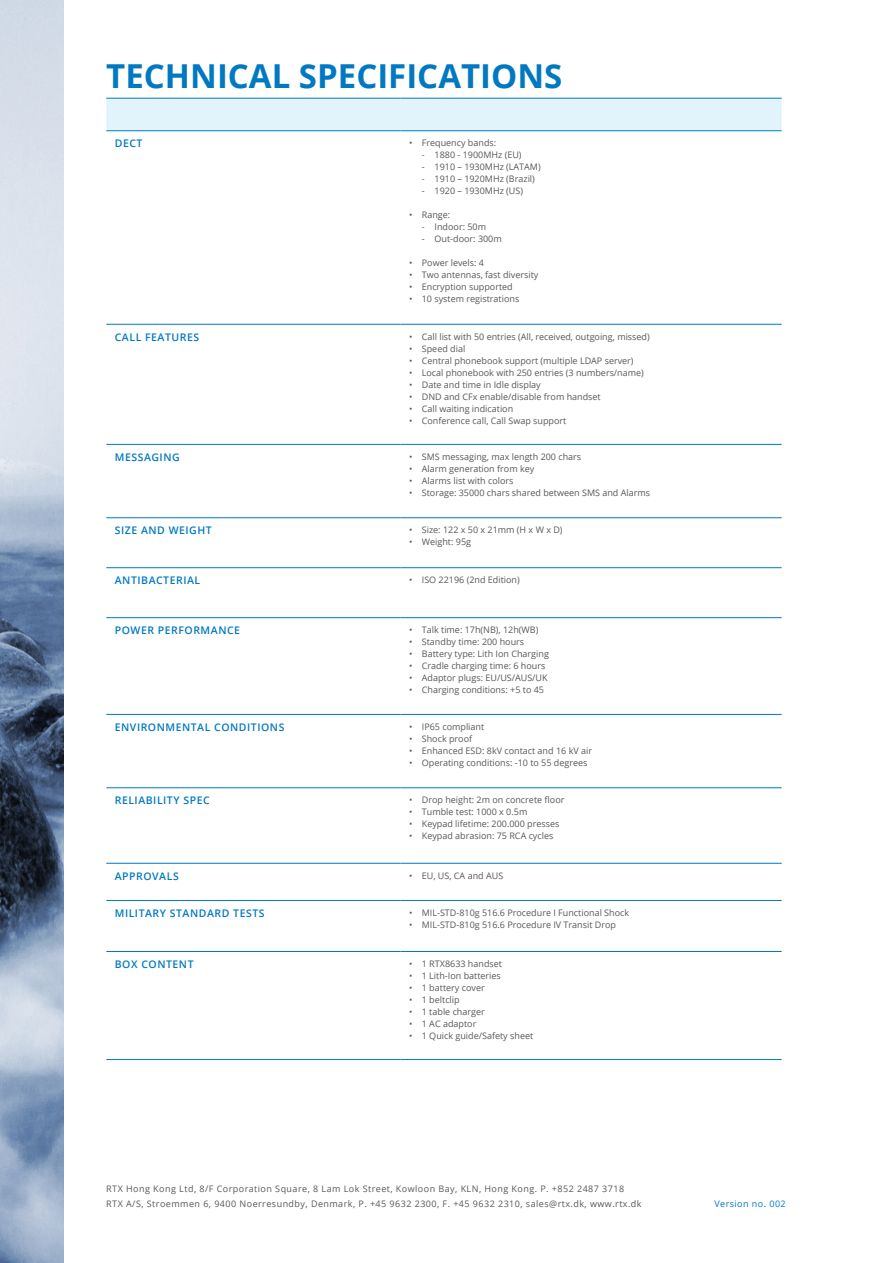
<style>
.page{position:relative;width:893px;height:1263px;background:#fff}
.page>*{position:absolute;margin:0;border:0;box-sizing:border-box;transform-origin:0 0}
.Stor_overskrift{font:700 33px "Open Sans";color:#0079c2}
.t1{font:600 10.5px "Open Sans";letter-spacing:.05em;color:#0079c2}
.t2{font:9px "Open Sans";color:#57585a}
.t3{font:9px "Open Sans";letter-spacing:.05em;color:#57585a}
.t4{font:9px "Open Sans";letter-spacing:.05em;color:#0079c2}
</style>
<div class="page">
<div style="left:106px;top:99px;width:676px;height:31px;background:#e1f4fc"></div>
<svg style="left:106px;top:131px;width:676px;height:583px"></svg>
<svg style="left:106px;top:788px;width:676px;height:75px"></svg>
<hr style="left:106px;top:98px;width:295px;height:1px;background:#0079c2">
<hr style="left:401px;top:98px;width:381px;height:1px;background:#0079c2">
<hr style="left:106px;top:324px;width:295px;height:1px;background:#0079c2">
<hr style="left:401px;top:324px;width:381px;height:1px;background:#0079c2">
<hr style="left:106px;top:130px;width:295px;height:1px;background:#0079c2">
<hr style="left:106px;top:444px;width:295px;height:1px;background:#0079c2">
<hr style="left:106px;top:517px;width:295px;height:1px;background:#0079c2">
<hr style="left:106px;top:567px;width:295px;height:1px;background:#0079c2">
<hr style="left:106px;top:617px;width:295px;height:1px;background:#0079c2">
<hr style="left:106px;top:714px;width:295px;height:1px;background:#0079c2">
<hr style="left:106px;top:787px;width:295px;height:1px;background:#0079c2">
<hr style="left:106px;top:863px;width:295px;height:1px;background:#0079c2">
<hr style="left:106px;top:900px;width:295px;height:1px;background:#0079c2">
<hr style="left:106px;top:951px;width:295px;height:1px;background:#0079c2">
<hr style="left:106px;top:1059px;width:295px;height:1px;background:#0079c2">
<hr style="left:401px;top:130px;width:381px;height:1px;background:#0079c2">
<hr style="left:401px;top:444px;width:381px;height:1px;background:#0079c2">
<hr style="left:401px;top:517px;width:381px;height:1px;background:#0079c2">
<hr style="left:401px;top:567px;width:381px;height:1px;background:#0079c2">
<hr style="left:401px;top:617px;width:381px;height:1px;background:#0079c2">
<hr style="left:401px;top:714px;width:381px;height:1px;background:#0079c2">
<hr style="left:401px;top:787px;width:381px;height:1px;background:#0079c2">
<hr style="left:401px;top:863px;width:381px;height:1px;background:#0079c2">
<hr style="left:401px;top:900px;width:381px;height:1px;background:#0079c2">
<hr style="left:401px;top:951px;width:381px;height:1px;background:#0079c2">
<hr style="left:401px;top:1059px;width:381px;height:1px;background:#0079c2">
<img style="left:0;top:0;width:64px;height:1263px">
<p class="Stor_overskrift" style="left:106px;top:53px;width:458px">TECHNICAL SPECIFICATIONS</p>
<p class="t1" style="left:115px;top:136px;width:29px">DECT</p>
<p class="t2" style="left:409px;top:137px;width:89px">• Frequency bands:</p>
<p class="t2" style="left:422px;top:149px;width:101px">- 1880 - 1900MHz (EU)</p>
<p class="t2" style="left:422px;top:161px;width:120px">- 1910 – 1930MHz (LATAM)</p>
<p class="t2" style="left:422px;top:173px;width:115px">- 1910 – 1920MHz (Brazil)</p>
<p class="t2" style="left:422px;top:185px;width:103px">- 1920 – 1930MHz (US)</p>
<p class="t2" style="left:409px;top:209px;width:43px">• Range:</p>
<p class="t2" style="left:422px;top:221px;width:66px">- Indoor: 50m</p>
<p class="t2" style="left:422px;top:233px;width:81px">- Out-door: 300m</p>
<p class="t2" style="left:409px;top:257px;width:77px">• Power levels: 4</p>
<p class="t2" style="left:409px;top:269px;width:131px">• Two antennas, fast diversity</p>
<p class="t2" style="left:409px;top:281px;width:105px">• Encryption supported</p>
<p class="t2" style="left:409px;top:293px;width:112px">• 10 system registrations</p>
<p class="t1" style="left:115px;top:330px;width:86px">CALL FEATURES</p>
<p class="t2" style="left:409px;top:330px;width:242px">• Call list with 50 entries (All, received, outgoing, missed)</p>
<p class="t2" style="left:409px;top:342px;width:58px">• Speed dial</p>
<p class="t2" style="left:409px;top:354px;width:226px">• Central phonebook support (multiple LDAP server)</p>
<p class="t2" style="left:409px;top:366px;width:236px">• Local phonebook with 250 entries (3 numbers/name)</p>
<p class="t2" style="left:409px;top:378px;width:133px">• Date and time in Idle display</p>
<p class="t2" style="left:409px;top:390px;width:193px">• DND and CFx enable/disable from handset</p>
<p class="t2" style="left:409px;top:402px;width:106px">• Call waiting indication</p>
<p class="t2" style="left:409px;top:414px;width:159px">• Conference call, Call Swap support</p>
<p class="t1" style="left:115px;top:450px;width:66px">MESSAGING</p>
<p class="t2" style="left:409px;top:450px;width:174px">• SMS messaging, max length 200 chars</p>
<p class="t2" style="left:409px;top:462px;width:127px">• Alarm generation from key</p>
<p class="t2" style="left:409px;top:474px;width:106px">• Alarms list with colors</p>
<p class="t2" style="left:409px;top:486px;width:243px">• Storage: 35000 chars shared between SMS and Alarms</p>
<p class="t1" style="left:115px;top:523px;width:98px">SIZE AND WEIGHT</p>
<p class="t2" style="left:409px;top:524px;width:155px">• Size: 122 x 50 x 21mm (H x W x D)</p>
<p class="t2" style="left:409px;top:536px;width:64px">• Weight: 95g</p>
<p class="t1" style="left:115px;top:573px;width:87px">ANTIBACTERIAL</p>
<p class="t2" style="left:409px;top:574px;width:112px">• ISO 22196 (2nd Edition)</p>
<p class="t1" style="left:115px;top:623px;width:127px">POWER PERFORMANCE</p>
<p class="t2" style="left:409px;top:624px;width:131px">• Talk time: 17h(NB), 12h(WB)</p>
<p class="t2" style="left:409px;top:636px;width:117px">• Standby time: 200 hours</p>
<p class="t2" style="left:409px;top:648px;width:141px">• Battery type: Lith Ion Charging</p>
<p class="t2" style="left:409px;top:660px;width:138px">• Cradle charging time: 6 hours</p>
<p class="t2" style="left:409px;top:672px;width:140px">• Adaptor plugs: EU/US/AUS/UK</p>
<p class="t2" style="left:409px;top:684px;width:137px">• Charging conditions: +5 to 45</p>
<p class="t1" style="left:115px;top:720px;width:171px">ENVIRONMENTAL CONDITIONS</p>
<p class="t2" style="left:409px;top:720px;width:77px">• IP65 compliant</p>
<p class="t2" style="left:409px;top:732px;width:65px">• Shock proof</p>
<p class="t2" style="left:409px;top:744px;width:184px">• Enhanced ESD: 8kV contact and 16 kV air</p>
<p class="t2" style="left:409px;top:756px;width:180px">• Operating conditions: -10 to 55 degrees</p>
<p class="t1" style="left:115px;top:793px;width:96px">RELIABILITY SPEC</p>
<p class="t2" style="left:409px;top:794px;width:157px">• Drop height: 2m on concrete floor</p>
<p class="t2" style="left:409px;top:806px;width:120px">• Tumble test: 1000 x 0.5m</p>
<p class="t2" style="left:409px;top:818px;width:152px">• Keypad lifetime: 200.000 presses</p>
<p class="t2" style="left:409px;top:830px;width:146px">• Keypad abrasion: 75 RCA cycles</p>
<p class="t1" style="left:115px;top:869px;width:65px">APPROVALS</p>
<p class="t2" style="left:409px;top:869px;width:96px">• EU, US, CA and AUS</p>
<p class="t1" style="left:115px;top:906px;width:151px">MILITARY STANDARD TESTS</p>
<p class="t2" style="left:409px;top:906px;width:222px">• MIL-STD-810g 516.6 Procedure I Functional Shock</p>
<p class="t2" style="left:409px;top:918px;width:209px">• MIL-STD-810g 516.6 Procedure IV Transit Drop</p>
<p class="t1" style="left:115px;top:957px;width:80px">BOX CONTENT</p>
<p class="t2" style="left:409px;top:957px;width:94px">• 1 RTX8633 handset</p>
<p class="t2" style="left:409px;top:969px;width:93px">• 1 Lith-Ion batteries</p>
<p class="t2" style="left:409px;top:981px;width:77px">• 1 battery cover</p>
<p class="t2" style="left:409px;top:993px;width:52px">• 1 beltclip</p>
<p class="t2" style="left:409px;top:1005px;width:77px">• 1 table charger</p>
<p class="t2" style="left:409px;top:1017px;width:69px">• 1 AC adaptor</p>
<p class="t2" style="left:409px;top:1029px;width:126px">• 1 Quick guide/Safety sheet</p>
<p class="t3" style="left:106px;top:1183px;width:519px">RTX Hong Kong Ltd, 8/F Corporation Square, 8 Lam Lok Street, Kowloon Bay, KLN, Hong Kong. P. +852 2487 3718</p>
<p class="t3" style="left:106px;top:1198px;width:537px">RTX A/S, Stroemmen 6, 9400 Noerresundby, Denmark, P. +45 9632 2300, F. +45 9632 2310, sales@rtx.dk, www.rtx.dk</p>
<p class="t4" style="left:714px;top:1198px;width:73px">Version no. 002</p>
</div>
